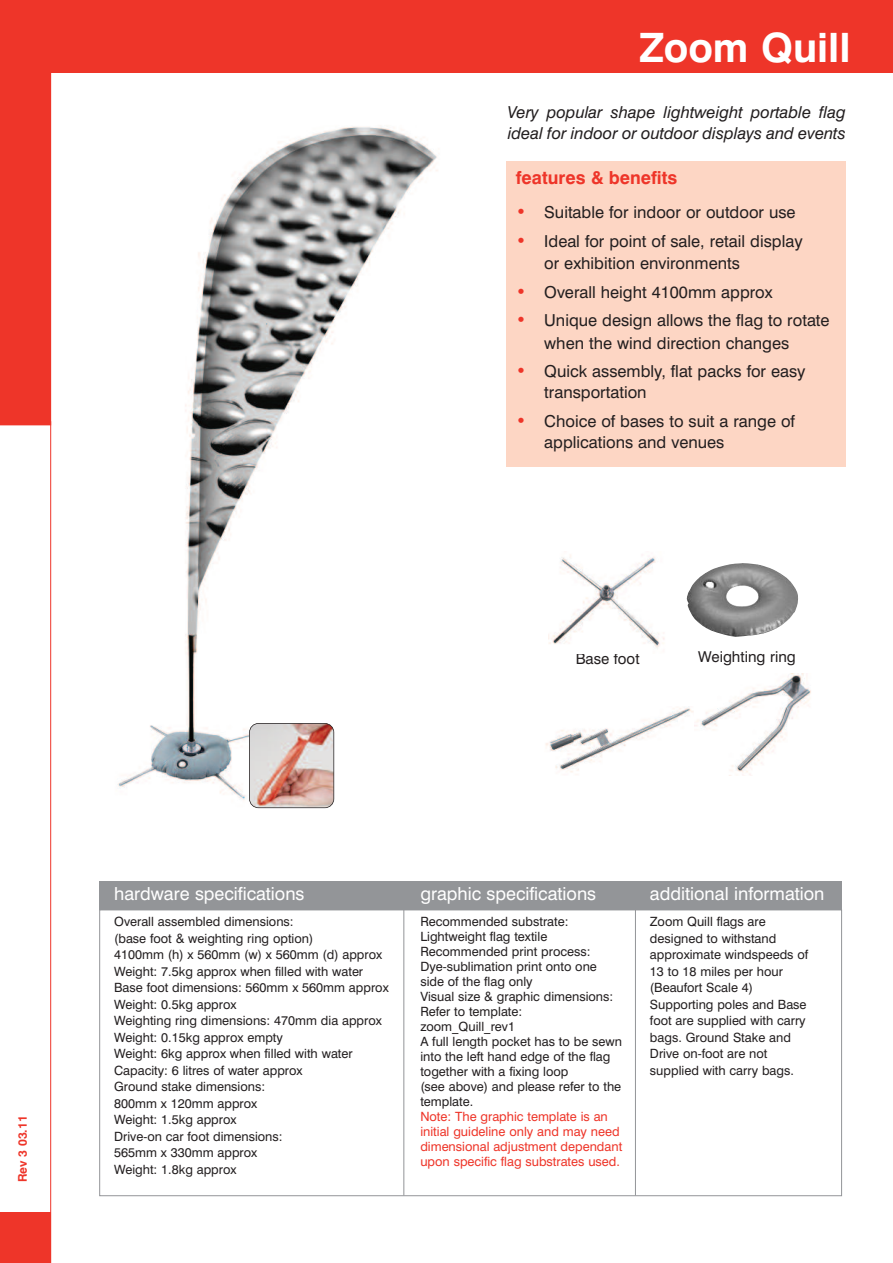
<style>
.page{position:relative;width:893px;height:1263px;background:#fff}
.page>*{position:absolute;margin:0;border:0;box-sizing:border-box;transform-origin:0 0}
.t1{font:700 40.5px "Swiss 721 BT";color:#fff}
.t2{font:18px "Swiss 721 BT";color:#fff}
.t3{font:700 18px "Swiss 721 BT";color:#ee3529}
.t4{font:16.5px/22.5px "Swiss 721 BT";color:#231f20}
.t5{font:italic 16.5px/21px "Swiss 721 BT";color:#231f20}
.t6{font:15px "Swiss 721 BT";color:#231f20}
.t7{font:12.75px/16.5px "Swiss 721 BT";color:#231f20}
.t8{font:12.75px/15px "Swiss 721 BT";color:#ee3529}
.t9{font:700 12px "Swiss 721 BT";color:#ee3529}
.s1{font-weight:700;font-size:18px;color:#ee3529}
</style>
<div class="page">
<div style="left:99px;top:881px;width:743px;height:29px;background:#939598"></div>
<div style="left:506px;top:161px;width:339px;height:305px;background:#fdd6c4"></div>
<div style="left:0;top:0;width:893px;height:72px;background:#ee3529"></div>
<div style="left:0;top:72px;width:51px;height:353px;background:#ee3529"></div>
<hr style="left:50px;top:421px;width:1px;height:842px;background:#ee3529">
<hr style="left:403px;top:910px;width:1px;height:285px;background:#939598">
<hr style="left:635px;top:910px;width:1px;height:285px;background:#939598">
<div style="left:0;top:1212px;width:51px;height:51px;background:#ee3529"></div>
<img style="left:686px;top:563px;width:112px;height:74px">
<img style="left:545px;top:706px;width:149px;height:67px">
<img style="left:694px;top:673px;width:117px;height:102px">
<img style="left:548px;top:554px;width:117px;height:95px">
<img style="left:105px;top:103px;width:342px;height:713px;border-radius:27px">
<img style="left:250px;top:723px;width:84px;height:85px;border-radius:9px">
<div style="left:249px;top:723px;width:85px;height:85px;border:2px solid #231f20;border-radius:9px"></div>
<h1 class="t1" style="left:639px;top:33px;width:213px">Zoom Quill</h1>
<p class="t5" style="left:508px;top:104px;width:340px">Very popular shape lightweight portable flag ideal for indoor or outdoor displays and events</p>
<h2 class="t3" style="left:516px;top:171px;width:163px">features &amp; benefits</h2>
<p class="t4" style="left:516px;top:203px;width:281px"><span class="s1">•</span> Suitable for indoor or outdoor use</p>
<p class="t4" style="left:544px;top:231px;width:260px;text-indent:-28px"><span class="s1">•</span> Ideal for point of sale, retail display or exhibition environments</p>
<p class="t4" style="left:516px;top:282px;width:258px"><span class="s1">•</span> Overall height 4100mm approx</p>
<p class="t4" style="left:544px;top:311px;width:287px;text-indent:-28px"><span class="s1">•</span> Unique design allows the flag to rotate when the wind direction changes</p>
<p class="t4" style="left:544px;top:362px;width:263px;line-height:21px;text-indent:-28px"><span class="s1">•</span> Quick assembly, flat packs for easy transportation</p>
<p class="t4" style="left:544px;top:412px;width:252px;line-height:21px;text-indent:-28px"><span class="s1">•</span> Choice of bases to suit a range of applications and venues</p>
<p class="t6" style="left:576px;top:653px;width:65px">Base foot</p>
<p class="t6" style="left:698px;top:652px;width:99px">Weighting ring</p>
<p class="t9" style="left:18px;top:1182px;width:68px;rotate:-90deg">Rev 3 03.11</p>
<h2 class="t2" style="left:114px;top:887px;width:192px">hardware specifications</h2>
<p class="t7" style="left:114px;top:915px;width:276px">Overall assembled dimensions:<br>(base foot &amp; weighting ring option)<br>4100mm (h) x 560mm (w) x 560mm (d) approx<br>Weight: 7.5kg approx when filled with water<br>Base foot dimensions: 560mm x 560mm approx<br>Weight: 0.5kg approx<br>Weighting ring dimensions: 470mm dia approx<br>Weight: 0.15kg approx empty<br>Weight: 6kg approx when filled with water<br>Capacity: 6 litres of water approx<br>Ground stake dimensions:<br>800mm x 120mm approx<br>Weight: 1.5kg approx<br>Drive-on car foot dimensions:<br>565mm x 330mm approx<br>Weight: 1.8kg approx</p>
<h2 class="t2" style="left:420px;top:887px;width:177px">graphic specifications</h2>
<h2 class="t2" style="left:650px;top:887px;width:176px">additional information</h2>
<p class="t7" style="left:420px;top:915px;width:203px;line-height:15px">Recommended substrate:<br>Lightweight flag textile<br>Recommended print process:<br>Dye-sublimation print onto one side of the flag only<br>Visual size &amp; graphic dimensions:<br>Refer to template:<br>zoom_Quill_rev1<br>A full length pocket has to be sewn into the left hand edge of the flag together with a fixing loop<br>(see above) and please refer to the template.</p>
<p class="t8" style="left:420px;top:1110px;width:203px">Note: The graphic template is an initial guideline only and may need dimensional adjustment dependant upon specific flag substrates used.</p>
<p class="t7" style="left:650px;top:915px;width:160px">Zoom Quill flags are designed to withstand approximate windspeeds of<br>13 to 18 miles per hour (Beaufort Scale 4)<br>Supporting poles and Base foot are supplied with carry bags. Ground Stake and<br>Drive on-foot are not supplied with carry bags.</p>
</div>
